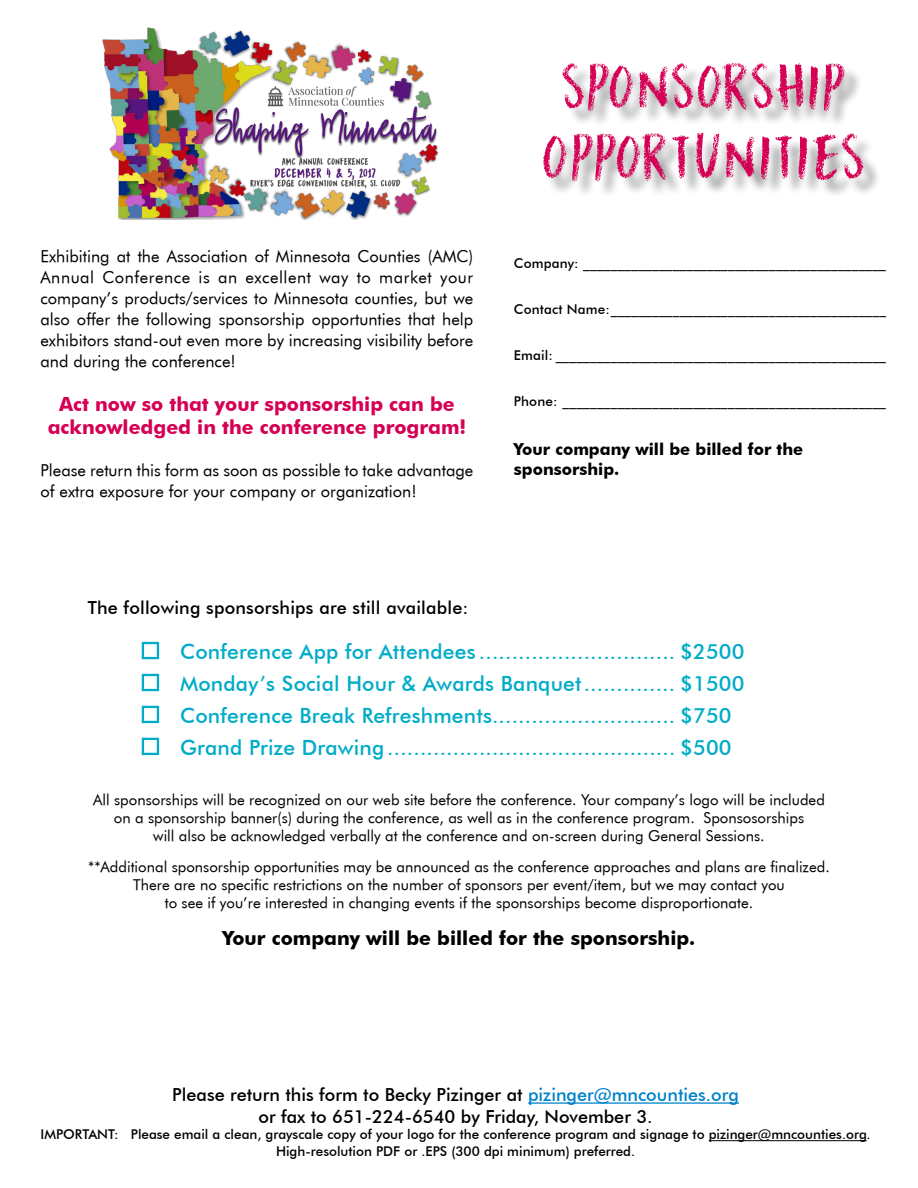
<style>
.page{position:relative;width:918px;height:1188px;background:#fff}
.page>*{position:absolute;margin:0;border:0;box-sizing:border-box;transform-origin:0 0}
.t1{font:58.5px/70.2px "Crayon En Folie";letter-spacing:-.01em;color:#d50054;text-align:center}
.Sponsorship{font:500 21px "Futura BT";letter-spacing:.01em;color:#00acc8}
.Sponsorship-2{font:700 19.5px/23.4px "Futura BT";color:#d50054;text-align:center}
.Text{font:700 19.5px "Futura BT";color:#000}
.Desc{font:500 18px/21.6px "Futura BT";color:#000;text-align:center}
.Sponsorship-3{font:500 18px "Futura BT";letter-spacing:.01em;color:#000}
.Desc-2{font:16.5px/21px "Futura Book BT";color:#000;text-align:justify}
.Sponsorship-4{font:700 16.5px/19.8px "Futura BT";color:#000}
.Text-2{font:15px/18px "Futura Book BT";color:#000;text-align:center}
.Sponsorship-5{font:500 13.5px "Futura BT";letter-spacing:.01em;color:#000}
.Desc-3{font:500 13.5px/16.5px "Futura BT";color:#000;text-align:center}
.s1{color:#0082cb}
</style>
<div class="page">
<hr style="left:528px;top:1102px;width:211px;height:2px;background:#0082cb">
<hr style="left:709px;top:1140px;width:158px;height:1px;background:#000">
<svg style="left:142px;top:642px;width:17px;height:17px"></svg>
<svg style="left:142px;top:674px;width:17px;height:17px"></svg>
<svg style="left:142px;top:706px;width:17px;height:17px"></svg>
<svg style="left:142px;top:738px;width:17px;height:17px"></svg>
<div style="left:546px;top:66px;width:335px;height:133px;background:#000;opacity:.4"></div>
<img style="left:103px;top:27px;width:336px;height:193px">
<p class="Desc-2" style="left:40px;top:246px;width:434px">Exhibiting at the Association of Minnesota Counties (AMC)<br>Annual Conference is an excellent way to market your company’s products/services to Minnesota counties, but we also offer the following sponsorship opportunties that help exhibitors stand-out even more by increasing visibility before and during the conference!</p>
<p class="Sponsorship-2" style="left:48px;top:392px;width:420px">Act now so that your sponsorship can be acknowledged in the conference program!</p>
<p class="Desc-2" style="left:40px;top:460px;width:434px">Please return this form as soon as possible to take advantage of extra exposure for your company or organization!</p>
<p class="t1" style="left:540px;top:52px;width:327px">SPONSORSHIP<br>OPPORTUNITIES</p>
<p class="Sponsorship-5" style="left:514px;top:255px;width:374px">Company: ____________________________________________</p>
<p class="Sponsorship-5" style="left:514px;top:301px;width:374px">Contact Name:________________________________________</p>
<p class="Sponsorship-5" style="left:514px;top:347px;width:374px">Email: ________________________________________________</p>
<p class="Sponsorship-5" style="left:514px;top:393px;width:374px">Phone: _______________________________________________</p>
<p class="Sponsorship-4" style="left:514px;top:439px;width:291px">Your company will be billed for the sponsorship.</p>
<p class="Sponsorship-3" style="left:88px;top:596px;width:382px">The following sponsorships are still available:</p>
<p class="Sponsorship" style="left:180px;top:639px;width:566px">Conference App for Attendees .............................. $2500</p>
<p class="Sponsorship" style="left:180px;top:671px;width:566px">Monday’s Social Hour &amp; Awards Banquet.............. $1500</p>
<p class="Sponsorship" style="left:180px;top:703px;width:553px">Conference Break Refreshments............................ $750</p>
<p class="Sponsorship" style="left:180px;top:735px;width:553px">Grand Prize Drawing............................................ $500</p>
<p class="Text-2" style="left:93px;top:790px;width:733px">All sponsorships will be recognized on our web site before the conference. Your company’s logo will be included on a sponsorship banner(s) during the conference, as well as in the conference program. Sponsosorships<br>will also be acknowledged verbally at the conference and on-screen during General Sessions.</p>
<p class="Text-2" style="left:88px;top:858px;width:743px">**Additional sponsorship opportunities may be announced as the conference approaches and plans are finalized.<br>There are no specific restrictions on the number of sponsors per event/item, but we may contact you<br>to see if you’re interested in changing events if the sponsorships become disproportionate.</p>
<p class="Text" style="left:223px;top:926px;width:474px">Your company will be billed for the sponsorship.</p>
<p class="Desc" style="left:172px;top:1084px;width:568px">Please return this form to Becky Pizinger at <span class="s1">pizinger@mncounties.org </span>or fax to 651-224-6540 by Friday, November 3.</p>
<p class="Desc-3" style="left:41px;top:1126px;width:832px">IMPORTANT: Please email a clean, grayscale copy of your logo for the conference program and signage to pizinger@mncounties.org.<br>High-resolution PDF or .EPS (300 dpi minimum) preferred.</p>
</div>
